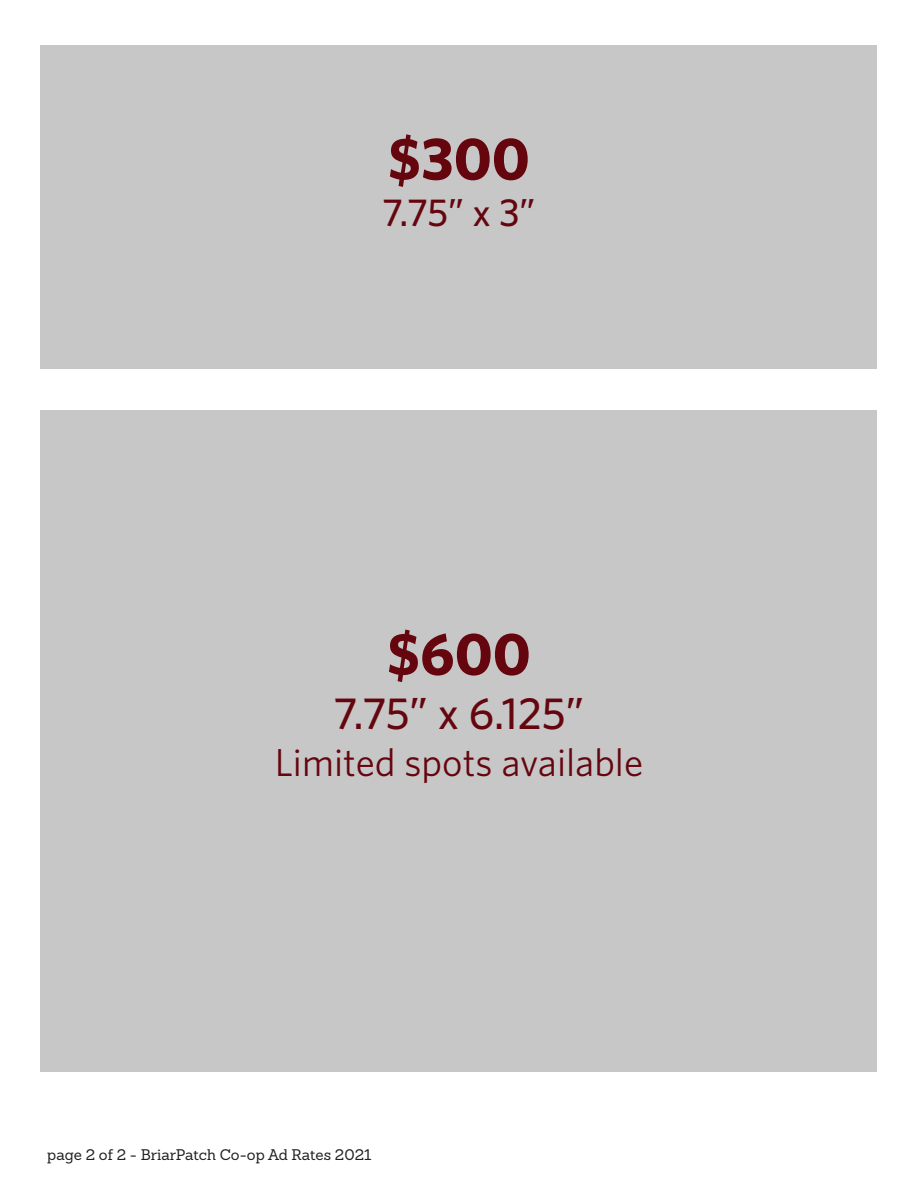
<style>
.page{position:relative;width:918px;height:1188px;background:#fff}
.page>*{position:absolute;margin:0;border:0;box-sizing:border-box;transform-origin:0 0}
.t1{font:700 60px "Whitney";color:#65060f}
.t2{font:500 45px "Whitney";color:#65060f}
.t3{font:39px "Whitney";color:#65060f}
.t4{font:500 39px "Whitney";color:#65060f}
.t5{font:15px "Sanchez";color:#231f20}
</style>
<div class="page">
<div style="left:40px;top:410px;width:837px;height:662px;background:#c8c7c7"></div>
<div style="left:40px;top:45px;width:838px;height:324px;background:#c8c7c7"></div>
<p class="t1" style="left:388px;top:122px;width:143px">$300</p>
<p class="t4" style="left:382px;top:187px;width:155px">7.75” x 3”</p>
<p class="t1" style="left:387px;top:618px;width:145px">$600</p>
<p class="t2" style="left:334px;top:683px;width:252px">7.75” x 6.125”</p>
<p class="t3" style="left:275px;top:736px;width:370px">Limited spots available</p>
<p class="t5" style="left:47px;top:1146px;width:326px">page 2 of 2 - BriarPatch Co-op Ad Rates 2021</p>
</div>
